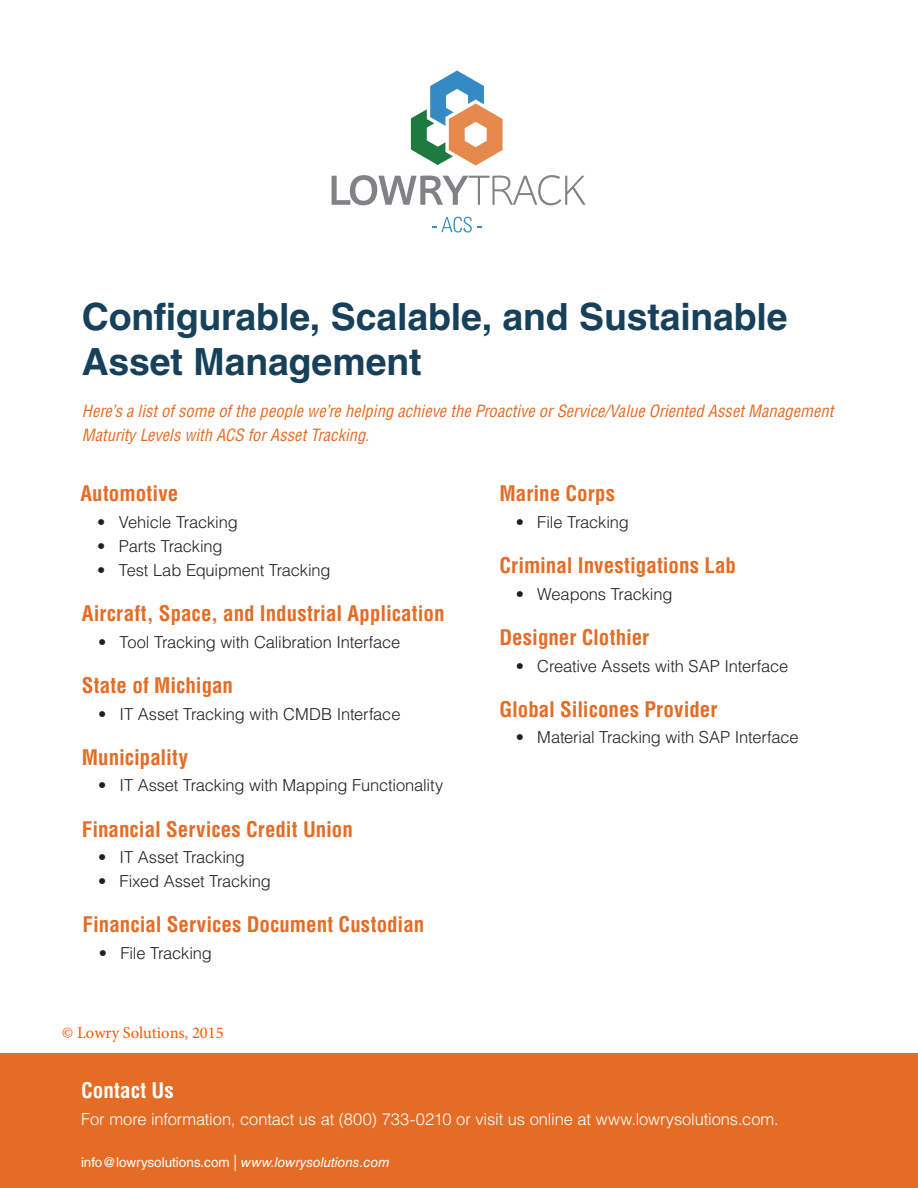
<style>
.page{position:relative;width:918px;height:1188px;background:#fff}
.page>*{position:absolute;margin:0;border:0;box-sizing:border-box;transform-origin:0 0}
.t1{font:700 37.5px/45px "Helvetica LT Std";letter-spacing:-.005em;color:#17405b}
.t2{font:700 condensed 21px "Helvetica LT Std";color:#e56c25}
.t3{font:700 condensed 21px "Helvetica LT Std";letter-spacing:.01em;color:#fff}
.t4{font:300 16.5px "Helvetica LT Std";letter-spacing:-.01em;color:#231f20}
.t5{font:italic condensed 16.5px/24px "Helvetica LT Std";letter-spacing:.005em;color:#e56c25}
.t6{font:300 16.5px "Helvetica LT Std";letter-spacing:-.005em;color:#fff}
.t7{font:16.5px "Minion Pro";letter-spacing:-.005em;color:#f50}
.t8{font:13.5px "Helvetica LT Std";color:#fff}
.s1{font-weight:300;font-size:16.5px}
.s2{font-style:italic}
</style>
<div class="page">
<div style="left:0;top:1053px;width:918px;height:135px;background:#e56c25"></div>
<svg style="left:432px;top:217px;width:40px;height:16px"></svg>
<svg style="left:332px;top:175px;width:254px;height:30px"></svg>
<svg style="left:411px;top:70px;width:92px;height:96px"></svg>
<h1 class="t1" style="left:82px;top:294px;width:707px">Configurable, Scalable, and Sustainable<br>Asset Management</h1>
<p class="t5" style="left:82px;top:399px;width:753px">Here’s a list of some of the people we’re helping achieve the Proactive or Service/Value Oriented Asset Management<br>Maturity Levels with ACS for Asset Tracking.</p>
<p class="t2" style="left:80px;top:480px;width:99px">Automotive</p>
<p class="t4" style="left:97px;top:512px;width:142px">• Vehicle Tracking</p>
<p class="t4" style="left:97px;top:536px;width:127px">• Parts Tracking</p>
<p class="t4" style="left:97px;top:560px;width:235px">• Test Lab Equipment Tracking</p>
<p class="t2" style="left:82px;top:600px;width:364px">Aircraft, Space, and Industrial Application</p>
<p class="t4" style="left:98px;top:631px;width:304px">• Tool Tracking with Calibration Interface</p>
<p class="t2" style="left:82px;top:672px;width:153px">State of Michigan</p>
<p class="t4" style="left:98px;top:703px;width:304px">• IT Asset Tracking with CMDB Interface</p>
<p class="t2" style="left:82px;top:744px;width:108px">Municipality</p>
<p class="t4" style="left:98px;top:775px;width:347px">• IT Asset Tracking with Mapping Functionality</p>
<p class="t2" style="left:82px;top:816px;width:273px">Financial Services Credit Union</p>
<p class="t4" style="left:98px;top:847px;width:149px">• IT Asset Tracking</p>
<p class="t4" style="left:98px;top:871px;width:174px">• Fixed Asset Tracking</p>
<p class="t2" style="left:83px;top:912px;width:343px">Financial Services Document Custodian</p>
<p class="t4" style="left:99px;top:943px;width:115px">• File Tracking</p>
<p class="t7" style="left:62px;top:1022px;width:163px">© Lowry Solutions, 2015</p>
<p class="t3" style="left:81px;top:1077px;width:94px">Contact Us</p>
<p class="t2" style="left:500px;top:480px;width:117px">Marine Corps</p>
<p class="t4" style="left:516px;top:512px;width:115px">• File Tracking</p>
<p class="t2" style="left:500px;top:552px;width:238px">Criminal Investigations Lab</p>
<p class="t4" style="left:516px;top:583px;width:158px">• Weapons Tracking</p>
<p class="t2" style="left:500px;top:624px;width:151px">Designer Clothier</p>
<p class="t4" style="left:516px;top:655px;width:274px">• Creative Assets with SAP Interface</p>
<p class="t2" style="left:500px;top:696px;width:219px">Global Silicones Provider</p>
<p class="t4" style="left:516px;top:727px;width:284px">• Material Tracking with SAP Interface</p>
<p class="t6" style="left:81px;top:1109px;width:699px">For more information, contact us at (800) 733-0210 or visit us online at www.lowrysolutions.com.</p>
<p class="t8" style="left:81px;top:1154px;width:310px">info@lowrysolutions.com <span class="s1">|</span> <span class="s2">www.lowrysolutions.com</span></p>
</div>
